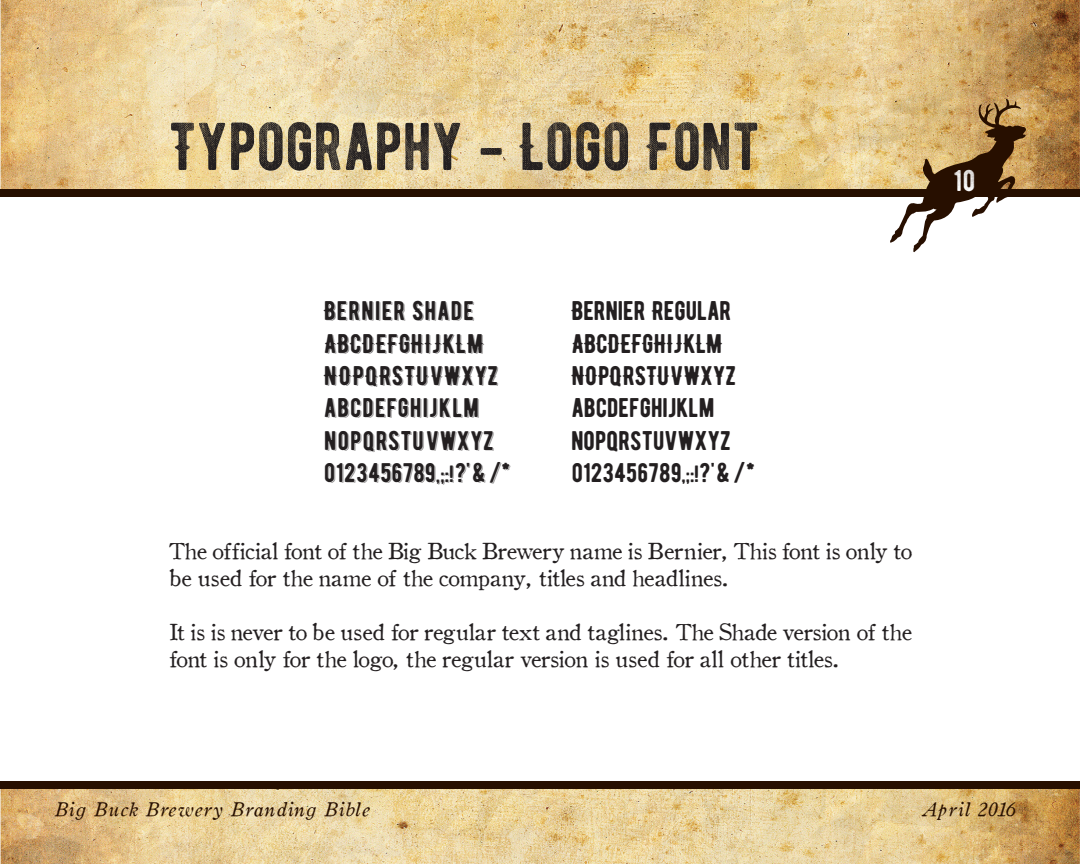
<style>
.page{position:relative;width:1080px;height:864px;background:#fff}
.page>*{position:absolute;margin:0;border:0;box-sizing:border-box;transform-origin:0 0}
.t1{font:67.5px "BERNIERDISTRESSED";color:#231f20}
.t2{font:30px "BERNIERDISTRESSED";color:#fff}
.t3{font:27px "BERNIERREGULAR";color:#231f20}
.t4{font:27px "BERNIERSHADE";color:#231f20}
.t5{font:22.5px/27px "Old Style 1 HPLHS";color:#231f20}
.t6{font:19.5px "Oldstyle Italic HPLHS";letter-spacing:.04em;color:#270f00}
</style>
<div class="page">
<img style="left:0;top:0;width:1080px;height:189px">
<img style="left:0;top:788px;width:1080px;height:76px">
<div style="left:1px;top:189px;width:1079px;height:7px;background:#270f00"></div>
<div style="left:1px;top:781px;width:1079px;height:7px;background:#270f00"></div>
<svg style="left:890px;top:99px;width:137px;height:154px"></svg>
<p class="t1" style="left:169px;top:91px;width:593px">TYPOGRAPHY - LOGO FONT</p>
<h2 class="t2" style="left:954px;top:155px;width:23px">10</h2>
<p class="t4" style="left:324px;top:288px;width:152px">BERNIER SHADE</p>
<p class="t4" style="left:324px;top:321px;width:162px">ABCDEFGHIJKLM</p>
<p class="t4" style="left:324px;top:353px;width:176px">NOPQRSTUVWXYZ</p>
<p class="t4" style="left:324px;top:386px;width:158px">ABCDEFGHIJKLM</p>
<p class="t4" style="left:324px;top:418px;width:172px">NOPQRSTUVWXYZ</p>
<p class="t4" style="left:324px;top:450px;width:188px">0123456789,;:!?'&amp;/*</p>
<p class="t3" style="left:571px;top:288px;width:161px">BERNIER REGULAR</p>
<p class="t3" style="left:571px;top:321px;width:153px">ABCDEFGHIJKLM</p>
<p class="t3" style="left:571px;top:353px;width:166px">NOPQRSTUVWXYZ</p>
<p class="t3" style="left:571px;top:386px;width:145px">ABCDEFGHIJKLM</p>
<p class="t3" style="left:571px;top:418px;width:161px">NOPQRSTUVWXYZ</p>
<p class="t3" style="left:571px;top:450px;width:185px">0123456789,;:!?'&amp;/*</p>
<p class="t5" style="left:169px;top:536px;width:744px">The official font of the Big Buck Brewery name is Bernier, This font is only to be used for the name of the company, titles and headlines.</p>
<p class="t5" style="left:169px;top:617px;width:744px">It is is never to be used for regular text and taglines. The Shade version of the font is only for the logo, the regular version is used for all other titles.</p>
<p class="t6" style="left:54px;top:795px;width:317px">Big Buck Brewery Branding Bible</p>
<p class="t6" style="left:922px;top:795px;width:96px">April 2016</p>
</div>
